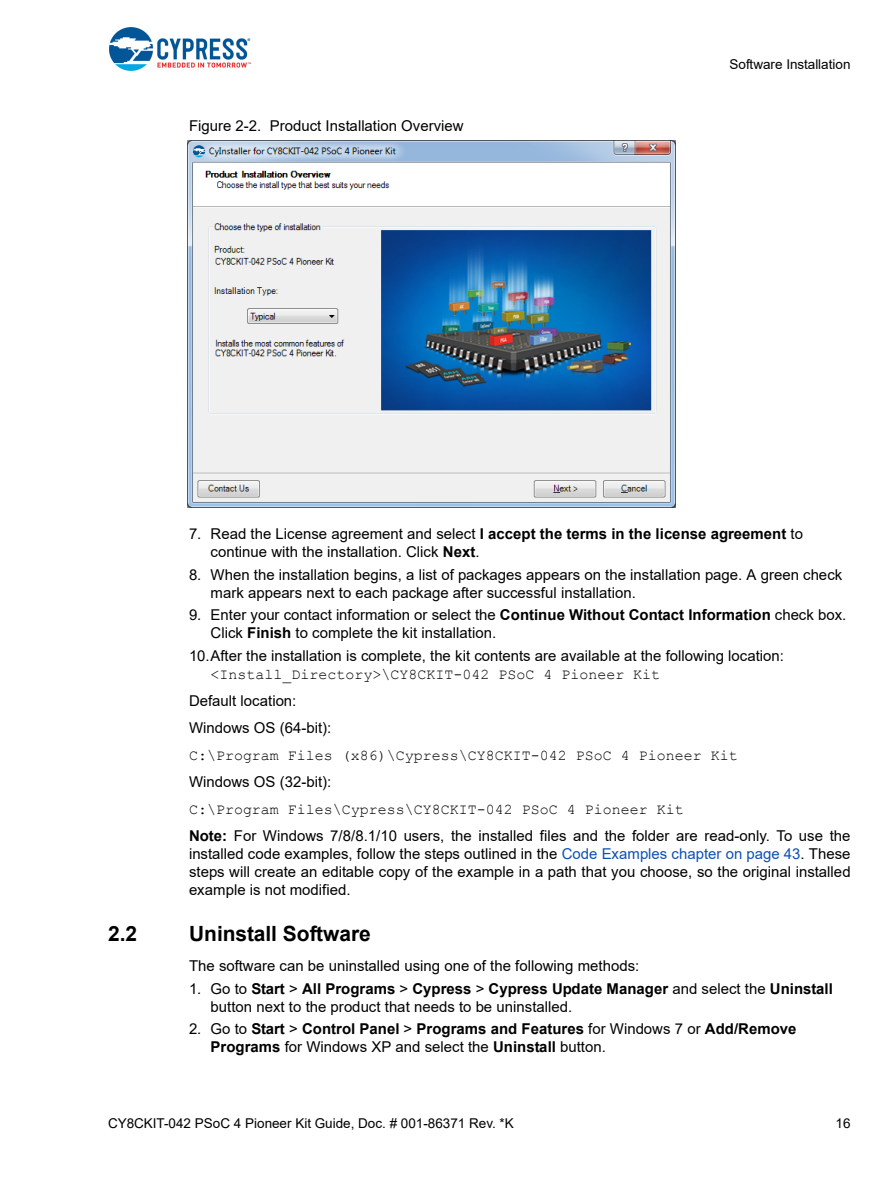
<style>
.page{position:relative;width:893px;height:1188px;background:#fff}
.page>*{position:absolute;margin:0;border:0;box-sizing:border-box;transform-origin:0 0}
.t1{font:700 21px "Arial";color:#000}
.t2{font:15px/18px "Arial";color:#000}
.t3{font:15px "Courier New";color:#000}
.t4{font:700 15px/18px "Arial";letter-spacing:.005em;color:#000}
.t5{font:13.5px "Arial";color:#000}
.s1{font-weight:700}
.s2{color:#0e50b4}
.s3{font-weight:400}
</style>
<div class="page">
<img style="left:110px;top:27px;width:140px;height:44px">
<img style="left:187px;top:140px;width:488px;height:368px">
<p class="t2" style="left:189px;top:117px;width:276px">Figure 2-2. Product Installation Overview</p>
<p class="t5" style="left:730px;top:57px;width:122px">Software Installation</p>
<p class="t2" style="left:211px;top:525px;width:594px;text-indent:-22px">7. Read the License agreement and select <span class="s1">I accept the terms in the license agreement</span> to continue with the installation. Click <span class="s1">Next</span>.</p>
<p class="t2" style="left:211px;top:565px;width:633px;text-indent:-22px">8. When the installation begins, a list of packages appears on the installation page. A green check mark appears next to each package after successful installation.</p>
<p class="t2" style="left:211px;top:606px;width:637px;text-indent:-22px">9. Enter your contact information or select the <span class="s1">Continue Without Contact Information</span> check box.<br>Click <span class="s1">Finish</span> to complete the kit installation.</p>
<p class="t2" style="left:189px;top:646px;width:597px">10.After the installation is complete, the kit contents are available at the following location:</p>
<p class="t3" style="left:211px;top:666px;width:451px">&lt;Install_Directory&gt;\CY8CKIT-042 PSoC 4 Pioneer Kit</p>
<p class="t2" style="left:189px;top:687px;width:144px;line-height:27px">Default location:<br>Windows OS (64-bit):</p>
<p class="t3" style="left:189px;top:747px;width:550px">C:\Program Files (x86)\Cypress\CY8CKIT-042 PSoC 4 Pioneer Kit</p>
<p class="t2" style="left:189px;top:772px;width:144px">Windows OS (32-bit):</p>
<p class="t3" style="left:189px;top:801px;width:496px">C:\Program Files\Cypress\CY8CKIT-042 PSoC 4 Pioneer Kit</p>
<p class="t2" style="left:189px;top:826px;width:663px;text-align:justify"><span class="s1">Note:</span> For Windows 7/8/8.1/10 users, the installed files and the folder are read-only. To use the installed code examples, follow the steps outlined in the <span class="s2">Code Examples chapter on page 43</span>. These steps will create an editable copy of the example in a path that you choose, so the original installed example is not modified.</p>
<h1 class="t1" style="left:108px;top:922px;width:31px">2.2</h1>
<h1 class="t1" style="left:189px;top:922px;width:183px">Uninstall Software</h1>
<p class="t2" style="left:189px;top:957px;width:452px">The software can be uninstalled using one of the following methods:</p>
<p class="t2" style="left:211px;top:979px;width:624px;text-indent:-22px">1. Go to <span class="s1">Start</span> &gt; <span class="s1">All Programs</span> &gt; <span class="s1">Cypress</span> &gt; <span class="s1">Cypress Update Manager</span> and select the <span class="s1">Uninstall </span>button next to the product that needs to be uninstalled.</p>
<p class="t4" style="left:211px;top:1020px;width:587px;text-indent:-22px"><span class="s3">2. Go to</span> Start <span class="s3">&gt;</span> Control Panel <span class="s3">&gt;</span> Programs and Features <span class="s3">for Windows 7 or</span> Add/Remove<br>Programs <span class="s3">for Windows XP and select the</span> Uninstall <span class="s3">button.</span></p>
<p class="t5" style="left:108px;top:1116px;width:407px">CY8CKIT-042 PSoC 4 Pioneer Kit Guide, Doc. # 001-86371 Rev. *K</p>
<p class="t5" style="left:835px;top:1116px;width:17px">16</p>
</div>
